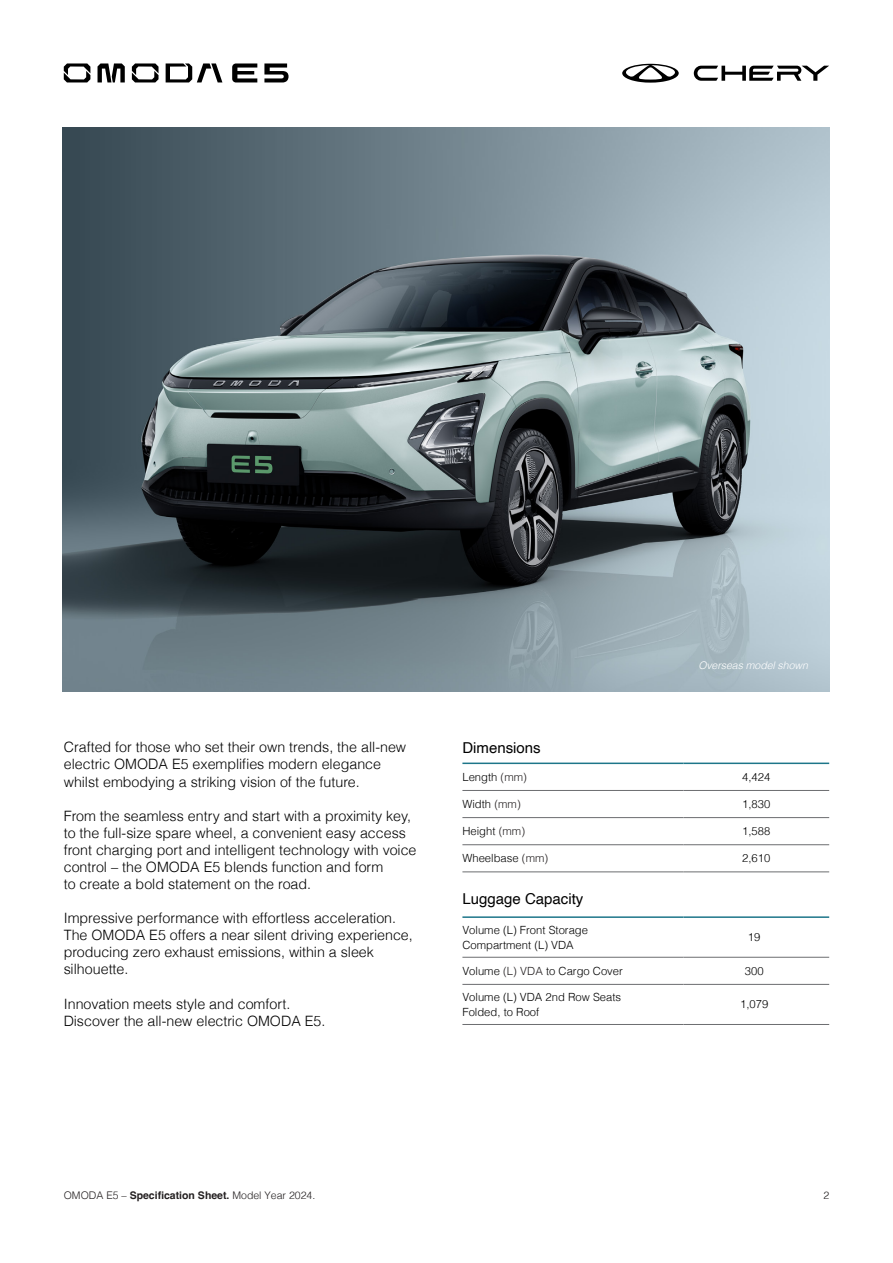
<style>
.page{position:relative;width:893px;height:1263px;background:#fff}
.page>*{position:absolute;margin:0;border:0;box-sizing:border-box;transform-origin:0 0}
.t1{font:15px "Helvetica";color:#000}
.Section_Copy{font:300 14.25px/17.1px "Helvetica";color:#000}
.Body{font:300 11.25px/15px "Helvetica";color:#000}
.t2{font:300 10.5px "Helvetica";color:#231f20}
.t3{font:italic 300 10.5px "Helvetica";color:#fff}
.s1{color:#231f20}
.s2{font-weight:700}
</style>
<div class="page">
<svg style="left:64px;top:63px;width:26px;height:19px"></svg>
<svg style="left:98px;top:63px;width:27px;height:19px"></svg>
<svg style="left:166px;top:63px;width:56px;height:19px"></svg>
<svg style="left:232px;top:63px;width:25px;height:19px"></svg>
<svg style="left:132px;top:63px;width:27px;height:19px"></svg>
<svg style="left:264px;top:63px;width:25px;height:19px"></svg>
<img style="left:63px;top:128px;width:766px;height:563px">
<hr style="left:462px;top:790px;width:221px;height:1px;background:#6c6d70">
<hr style="left:683px;top:790px;width:146px;height:1px;background:#6c6d70">
<hr style="left:462px;top:817px;width:221px;height:1px;background:#6c6d70">
<hr style="left:683px;top:817px;width:146px;height:1px;background:#6c6d70">
<hr style="left:462px;top:844px;width:221px;height:1px;background:#6c6d70">
<hr style="left:683px;top:844px;width:146px;height:1px;background:#6c6d70">
<hr style="left:462px;top:872px;width:221px;height:1px;background:#6c6d70">
<hr style="left:683px;top:872px;width:146px;height:1px;background:#6c6d70">
<hr style="left:462px;top:957px;width:221px;height:1px;background:#6c6d70">
<hr style="left:683px;top:957px;width:146px;height:1px;background:#6c6d70">
<hr style="left:462px;top:984px;width:221px;height:1px;background:#6c6d70">
<hr style="left:683px;top:984px;width:146px;height:1px;background:#6c6d70">
<hr style="left:462px;top:1024px;width:221px;height:1px;background:#6c6d70">
<hr style="left:683px;top:1024px;width:146px;height:1px;background:#6c6d70">
<hr style="left:462px;top:762px;width:221px;height:2px;background:#1d7689">
<hr style="left:683px;top:762px;width:146px;height:2px;background:#1d7689">
<hr style="left:462px;top:916px;width:221px;height:2px;background:#1d7689">
<hr style="left:683px;top:916px;width:146px;height:2px;background:#1d7689">
<svg style="left:694px;top:66px;width:135px;height:15px"></svg>
<svg style="left:622px;top:64px;width:57px;height:19px"></svg>
<p class="Section_Copy" style="left:64px;top:738px;width:344px">Crafted for those who set their own trends, the all-new electric OMODA E5 exemplifies modern elegance whilst embodying a striking vision of the future.</p>
<p class="Section_Copy" style="left:64px;top:806px;width:354px">From the seamless entry and start with a proximity key, to the full-size spare wheel, a convenient easy access front charging port and intelligent technology with voice control – the OMODA E5 blends function and form<br>to create a bold statement on the road.</p>
<p class="Section_Copy" style="left:64px;top:908px;width:351px">Impressive performance with effortless acceleration.<br>The OMODA E5 offers a near silent driving experience, producing zero exhaust emissions, within a sleek silhouette.</p>
<p class="Section_Copy" style="left:64px;top:994px;width:263px">Innovation meets style and comfort.<br>Discover the all-new electric OMODA E5.</p>
<p class="t3" style="left:698px;top:657px;width:111px">Overseas model shown</p>
<h5 class="t1" style="left:462px;top:736px;width:80px">Dimensions</h5>
<p class="Body" style="left:462px;top:769px;width:66px">Length <span class="s1">(mm)</span></p>
<p class="Body" style="left:742px;top:769px;width:30px">4,424</p>
<p class="Body" style="left:462px;top:796px;width:60px">Width <span class="s1">(mm)</span></p>
<p class="Body" style="left:742px;top:796px;width:30px">1,830</p>
<p class="Body" style="left:462px;top:823px;width:64px">Height <span class="s1">(mm)</span></p>
<p class="Body" style="left:742px;top:823px;width:30px">1,588</p>
<p class="Body" style="left:462px;top:850px;width:87px">Wheelbase <span class="s1">(mm)</span></p>
<p class="Body" style="left:742px;top:850px;width:30px">2,610</p>
<h5 class="t1" style="left:462px;top:887px;width:122px">Luggage Capacity</h5>
<p class="Body" style="left:462px;top:921px;width:127px">Volume (L) Front Storage<br>Compartment (L) VDA</p>
<p class="Body" style="left:748px;top:929px;width:14px">19</p>
<p class="Body" style="left:462px;top:962px;width:162px">Volume <span class="s1">(L) VDA</span> to Cargo Cover</p>
<p class="Body" style="left:745px;top:962px;width:20px">300</p>
<p class="Body" style="left:462px;top:989px;width:160px">Volume (L) VDA 2nd Row Seats<br>Folded, to Roof</p>
<p class="Body" style="left:740px;top:996px;width:30px">1,079</p>
<p class="t2" style="left:64px;top:1186px;width:253px">OMODA E5 – <span class="s2">Specification Sheet.</span> Model Year 2024.</p>
<p class="t2" style="left:823px;top:1186px;width:7px">2</p>
</div>
